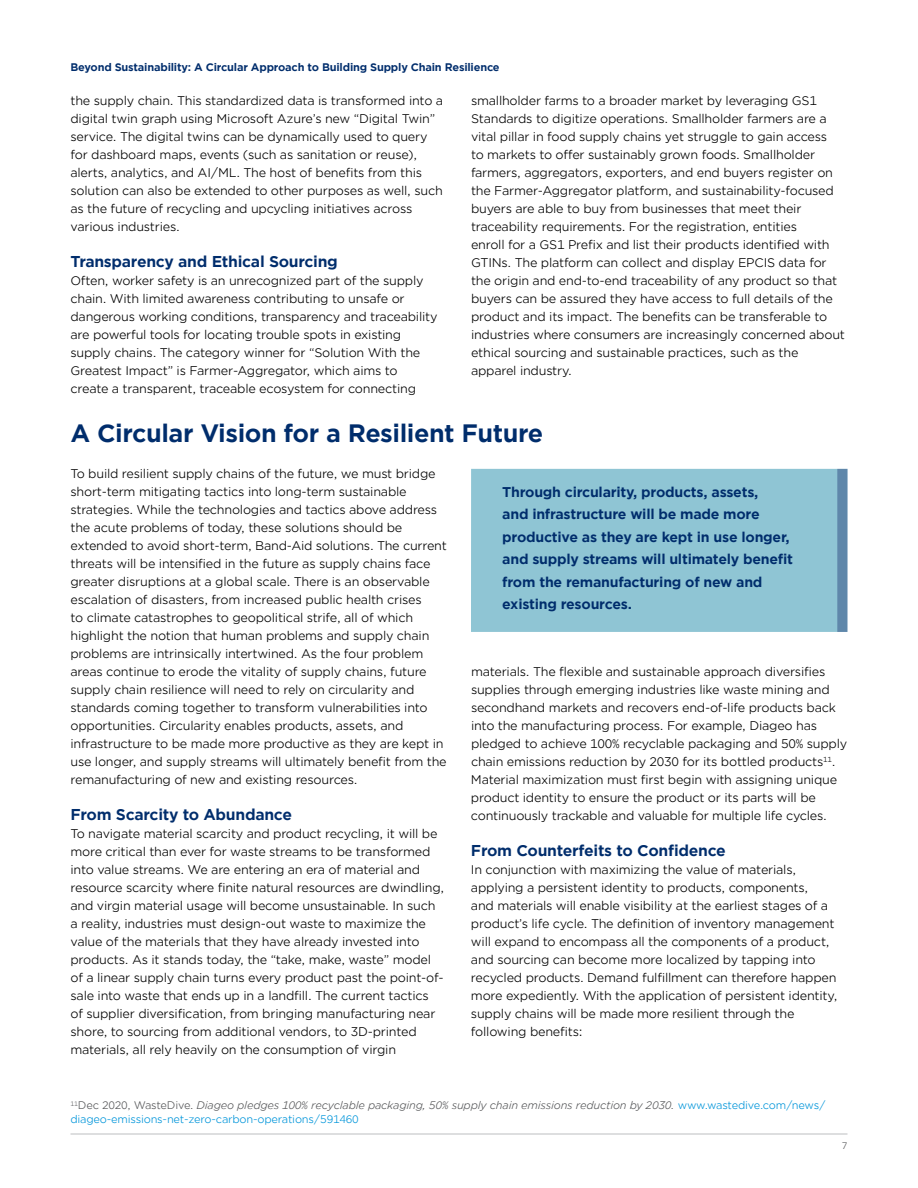
<style>
.page{position:relative;width:918px;height:1188px;background:#fff}
.page>*{position:absolute;margin:0;border:0;box-sizing:border-box;transform-origin:0 0}
.t1{font:700 24px "Gotham Office";letter-spacing:-.02em;color:#002d6c}
.t2{font:700 15px "Gotham Office";letter-spacing:-.02em;color:#002d6c}
.t3{font:700 13.5px/22.5px "Gotham Office";letter-spacing:-.02em;color:#002d6c}
.t4{font:12px/18px "Gotham Office";letter-spacing:-.02em;color:#000}
.t5{font:italic 10.5px/13.5px "Gotham Office";letter-spacing:-.02em;color:#58595b}
.t6{font:700 10.5px "Gotham Office";letter-spacing:-.02em;color:#002d6c}
.t7{font:9px "Gotham Office";color:#58595b}
.s1{font-style:normal}
.s2{font-style:normal;color:#0095da}
</style>
<div class="page">
<hr style="left:70px;top:1134px;width:778px;height:1px;background:#bcbec0">
<div style="left:471px;top:469px;width:377px;height:163px;background:#8fc5d4"></div>
<div style="left:837px;top:469px;width:11px;height:163px;background:#5f87aa"></div>
<p class="t6" style="left:70px;top:60px;width:431px">Beyond Sustainability: A Circular Approach to Building Supply Chain Resilience</p>
<p class="t4" style="left:70px;top:91px;width:374px">the supply chain. This standardized data is transformed into a digital twin graph using Microsoft Azure’s new “Digital Twin” service. The digital twins can be dynamically used to query for dashboard maps, events (such as sanitation or reuse), alerts, analytics, and AI/ML. The host of benefits from this solution can also be extended to other purposes as well, such as the future of recycling and upcycling initiatives across various industries.</p>
<p class="t2" style="left:70px;top:251px;width:269px">Transparency and Ethical Sourcing</p>
<p class="t4" style="left:70px;top:271px;width:369px">Often, worker safety is an unrecognized part of the supply chain. With limited awareness contributing to unsafe or dangerous working conditions, transparency and traceability are powerful tools for locating trouble spots in existing supply chains. The category winner for “Solution With the Greatest Impact” is Farmer-Aggregator, which aims to create a transparent, traceable ecosystem for connecting</p>
<p class="t4" style="left:471px;top:91px;width:376px">smallholder farms to a broader market by leveraging GS1<br>Standards to digitize operations. Smallholder farmers are a vital pillar in food supply chains yet struggle to gain access<br>to markets to offer sustainably grown foods. Smallholder farmers, aggregators, exporters, and end buyers register on the Farmer-Aggregator platform, and sustainability-focused buyers are able to buy from businesses that meet their traceability requirements. For the registration, entities<br>enroll for a GS1 Prefix and list their products identified with GTINs. The platform can collect and display EPCIS data for the origin and end-to-end traceability of any product so that buyers can be assured they have access to full details of the product and its impact. The benefits can be transferable to industries where consumers are increasingly concerned about ethical sourcing and sustainable practices, such as the apparel industry.</p>
<h1 class="t1" style="left:70px;top:417px;width:474px">A Circular Vision for a Resilient Future</h1>
<p class="t4" style="left:70px;top:464px;width:378px">To build resilient supply chains of the future, we must bridge short-term mitigating tactics into long-term sustainable strategies. While the technologies and tactics above address the acute problems of today, these solutions should be extended to avoid short-term, Band-Aid solutions. The current threats will be intensified in the future as supply chains face greater disruptions at a global scale. There is an observable escalation of disasters, from increased public health crises<br>to climate catastrophes to geopolitical strife, all of which highlight the notion that human problems and supply chain problems are intrinsically intertwined. As the four problem areas continue to erode the vitality of supply chains, future supply chain resilience will need to rely on circularity and standards coming together to transform vulnerabilities into opportunities. Circularity enables products, assets, and infrastructure to be made more productive as they are kept in use longer, and supply streams will ultimately benefit from the remanufacturing of new and existing resources.</p>
<p class="t2" style="left:70px;top:804px;width:223px">From Scarcity to Abundance</p>
<p class="t4" style="left:70px;top:824px;width:375px">To navigate material scarcity and product recycling, it will be more critical than ever for waste streams to be transformed into value streams. We are entering an era of material and resource scarcity where finite natural resources are dwindling, and virgin material usage will become unsustainable. In such a reality, industries must design-out waste to maximize the value of the materials that they have already invested into products. As it stands today, the “take, make, waste” model of a linear supply chain turns every product past the point-of&shy;sale into waste that ends up in a landfill. The current tactics of supplier diversification, from bringing manufacturing near shore, to sourcing from additional vendors, to 3D-printed materials, all rely heavily on the consumption of virgin</p>
<p class="t3" style="left:502px;top:481px;width:292px">Through circularity, products, assets,<br>and infrastructure will be made more productive as they are kept in use longer, and supply streams will ultimately benefit from the remanufacturing of new and existing resources.</p>
<p class="t4" style="left:471px;top:662px;width:378px">materials. The flexible and sustainable approach diversifies supplies through emerging industries like waste mining and secondhand markets and recovers end-of-life products back into the manufacturing process. For example, Diageo has pledged to achieve 100% recyclable packaging and 50% supply chain emissions reduction by 2030 for its bottled products<sup>11</sup>.<br>Material maximization must first begin with assigning unique product identity to ensure the product or its parts will be continuously trackable and valuable for multiple life cycles.</p>
<p class="t2" style="left:471px;top:840px;width:256px">From Counterfeits to Confidence</p>
<p class="t4" style="left:471px;top:860px;width:368px">In conjunction with maximizing the value of materials, applying a persistent identity to products, components,<br>and materials will enable visibility at the earliest stages of a product’s life cycle. The definition of inventory management will expand to encompass all the components of a product, and sourcing can become more localized by tapping into recycled products. Demand fulfillment can therefore happen more expediently. With the application of persistent identity, supply chains will be made more resilient through the following benefits:</p>
<p class="t5" style="left:70px;top:1098px;width:757px"><sup>11</sup><span class="s1">Dec 2020, WasteDive.</span> Diageo pledges 100% recyclable packaging, 50% supply chain emissions reduction by 2030. <span class="s2">www.wastedive.com/news/ diageo-emissions-net-zero-carbon-operations/591460</span></p>
<p class="t7" style="left:842px;top:1140px;width:7px">7</p>
</div>
